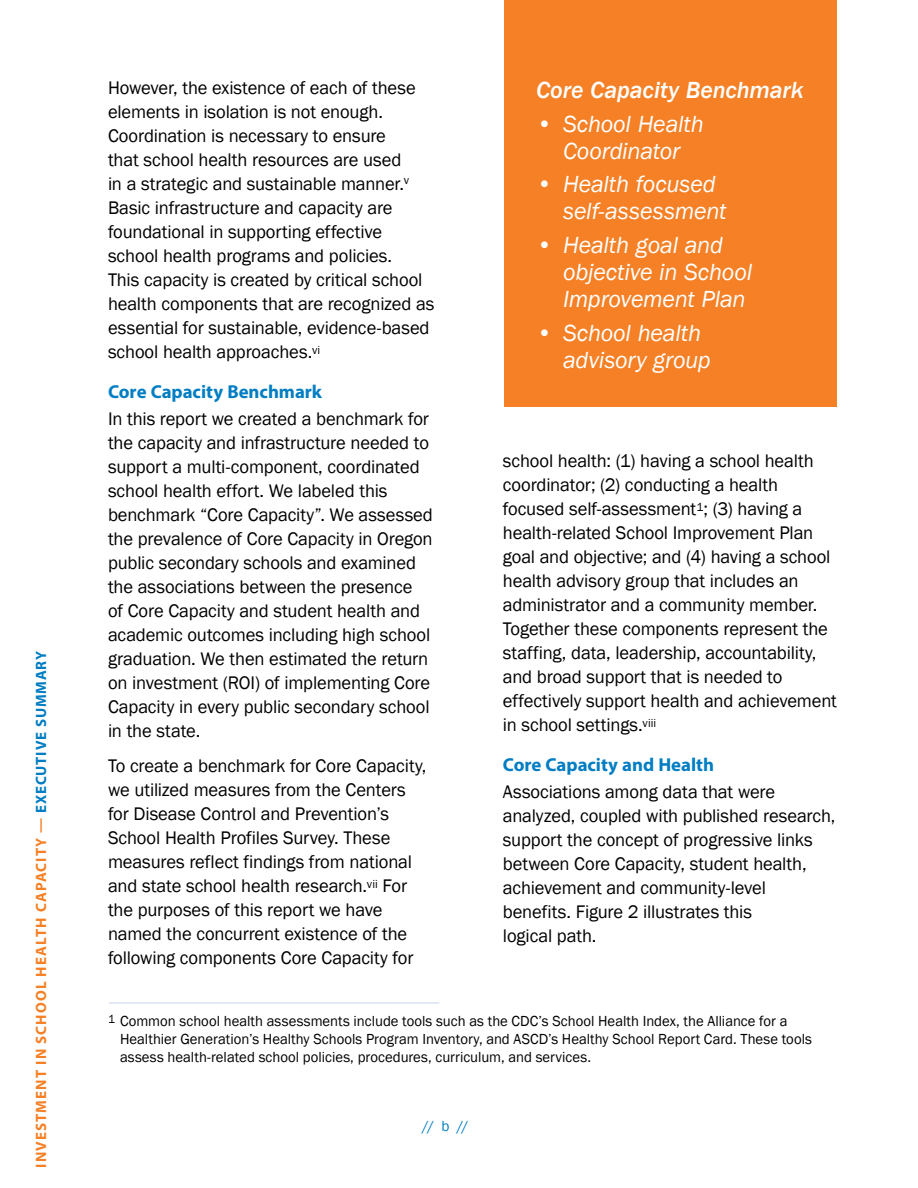
<style>
.page{position:relative;width:918px;height:1188px;background:#fff}
.page>*{position:absolute;margin:0;border:0;box-sizing:border-box;transform-origin:0 0}
.t1{font:italic 24px/27px "Franklin Gothic";letter-spacing:-.01em;color:#fff}
.breakout_quote{font:italic 500 24px "Franklin Gothic";letter-spacing:-.005em;color:#fff}
.bod_-_exec_summary{font:18.75px/24px "Franklin Gothic";letter-spacing:-.01em;color:#000}
.sub-subhead{font:700 18.75px "Myriad Pro";color:#007dc3}
.tables_disclaimer{font:15px/18px "Franklin Gothic";color:#000}
.t2{font:700 15px "Myriad Pro";letter-spacing:.07em;color:#f58025}
.t3{font:15px "Franklin Gothic";color:#007dc3}
.s1{color:#007dc3}
</style>
<div class="page">
<div style="left:504px;top:0;width:333px;height:407px;background:#f58025"></div>
<hr style="left:109px;top:1002px;width:330px;height:2px;background:#cddaf0">
<p class="t2" style="left:31px;top:1168px;width:518px;rotate:-90deg">INVESTMENT IN SCHOOL HEALTH CAPACITY — <span class="s1">EXECUTIVE SUMMARY</span></p>
<p class="bod_-_exec_summary" style="left:108px;top:76px;width:328px">However, the existence of each of these elements in isolation is not enough.<br>Coordination is necessary to ensure<br>that school health resources are used<br>in a strategic and sustainable manner.<sup>v </sup>Basic infrastructure and capacity are foundational in supporting effective school health programs and policies.<br>This capacity is created by critical school health components that are recognized as essential for sustainable, evidence-based school health approaches.<sup>vi</sup></p>
<p class="sub-subhead" style="left:108px;top:379px;width:216px">Core Capacity Benchmark</p>
<p class="bod_-_exec_summary" style="left:108px;top:407px;width:326px">In this report we created a benchmark for the capacity and infrastructure needed to support a multi-component, coordinated school health effort. We labeled this benchmark “Core Capacity”. We assessed the prevalence of Core Capacity in Oregon public secondary schools and examined the associations between the presence<br>of Core Capacity and student health and academic outcomes including high school graduation. We then estimated the return on investment (ROI) of implementing Core Capacity in every public secondary school in the state.</p>
<p class="bod_-_exec_summary" style="left:108px;top:754px;width:320px">To create a benchmark for Core Capacity, we utilized measures from the Centers for Disease Control and Prevention’s School Health Profiles Survey. These measures reflect findings from national and state school health research.<sup>vii</sup> For the purposes of this report we have named the concurrent existence of the following components Core Capacity for</p>
<p class="breakout_quote" style="left:536px;top:75px;width:269px">Core Capacity Benchmark</p>
<p class="t1" style="left:536px;top:111px;width:169px;text-align:center">• School Health<br>Coordinator</p>
<p class="t1" style="left:563px;top:171px;width:165px;text-indent:-27px">• Health focused self-assessment</p>
<p class="t1" style="left:563px;top:232px;width:191px;text-indent:-27px">• Health goal and objective in School<br>Improvement Plan</p>
<p class="t1" style="left:563px;top:320px;width:149px;text-indent:-27px">• School health advisory group</p>
<p class="bod_-_exec_summary" style="left:503px;top:449px;width:336px">school health: (1) having a school health coordinator; (2) conducting a health focused self-assessment<sup>1</sup>; (3) having a health-related School Improvement Plan goal and objective; and (4) having a school health advisory group that includes an administrator and a community member.<br>Together these components represent the staffing, data, leadership, accountability, and broad support that is needed to effectively support health and achievement in school settings.<sup>viii</sup></p>
<p class="sub-subhead" style="left:503px;top:752px;width:213px">Core Capacity and Health</p>
<p class="bod_-_exec_summary" style="left:503px;top:780px;width:334px">Associations among data that were analyzed, coupled with published research, support the concept of progressive links between Core Capacity, student health, achievement and community-level benefits. Figure 2 illustrates this<br>logical path.</p>
<p class="tables_disclaimer" style="left:120px;top:1012px;width:694px;text-indent:-12px"><sup>1</sup> Common school health assessments include tools such as the CDC’s School Health Index, the Alliance for a<br>Healthier Generation’s Healthy Schools Program Inventory, and ASCD’s Healthy School Report Card. These tools assess health-related school policies, procedures, curriculum, and services.</p>
<p class="t3" style="left:422px;top:1116px;width:48px">// b //</p>
</div>
